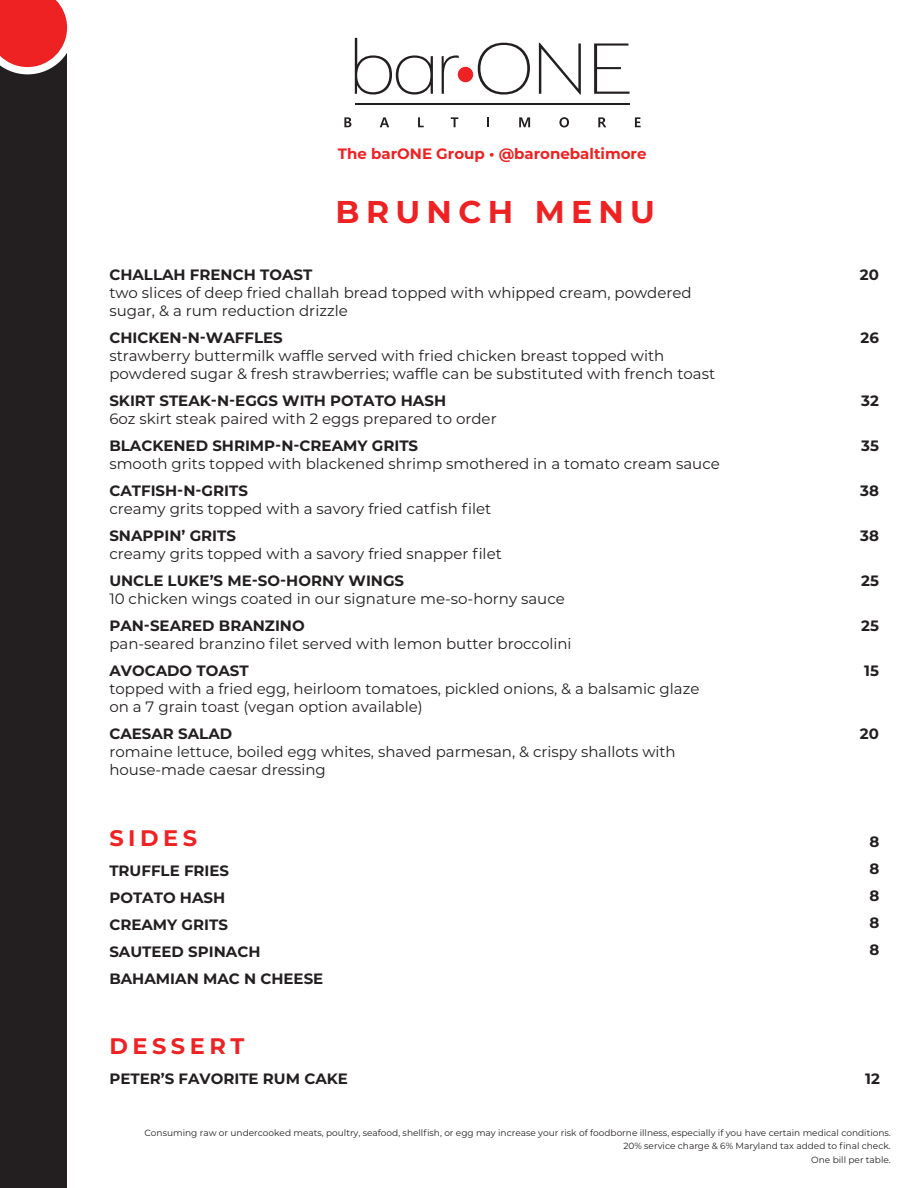
<style>
.page{position:relative;width:918px;height:1188px;background:#fff}
.page>*{position:absolute;margin:0;border:0;box-sizing:border-box;transform-origin:0 0}
.t1{font:700 31.5px "Montserrat";letter-spacing:.2em;color:#ee2123}
.t2{font:700 22.5px "Montserrat";letter-spacing:.2em;color:#ee2123}
.t3{font:15px/18px "Montserrat";color:#231f20}
.t4{font:700 15px/27px "Montserrat";color:#231f20}
.t5{font:700 15px "Montserrat";color:#ee2123}
.t6{font:9px/13.5px "Montserrat";color:#231f20;text-align:right}
</style>
<div class="page">
<svg style="left:344px;top:117px;width:7px;height:10px"></svg>
<svg style="left:380px;top:117px;width:9px;height:10px"></svg>
<svg style="left:418px;top:117px;width:6px;height:10px"></svg>
<svg style="left:451px;top:117px;width:7px;height:10px"></svg>
<svg style="left:487px;top:117px;width:2px;height:10px"></svg>
<svg style="left:519px;top:117px;width:11px;height:10px"></svg>
<svg style="left:559px;top:117px;width:10px;height:10px"></svg>
<svg style="left:598px;top:117px;width:8px;height:10px"></svg>
<svg style="left:635px;top:117px;width:6px;height:10px"></svg>
<div style="left:458px;top:67px;width:15px;height:15px;background:#ee2123;border-radius:50%"></div>
<svg style="left:355px;top:38px;width:78px;height:57px"></svg>
<svg style="left:442px;top:55px;width:17px;height:39px"></svg>
<svg style="left:478px;top:43px;width:52px;height:52px"></svg>
<svg style="left:539px;top:43px;width:42px;height:52px"></svg>
<svg style="left:594px;top:43px;width:36px;height:51px"></svg>
<hr style="left:355px;top:103px;width:275px;height:2px;background:#231f20">
<div style="left:0;top:17px;width:67px;height:1171px;background:#231f20"></div>
<svg style="left:0;top:0;width:68px;height:74px;background:#e44243"></svg>
<p class="t5" style="left:338px;top:143px;width:310px">The barONE Group • @baronebaltimore</p>
<h1 class="t1" style="left:336px;top:189px;width:321px">BRUNCH MENU</h1>
<p class="t4" style="left:109px;top:260px;width:204px">CHALLAH FRENCH TOAST</p>
<p class="t3" style="left:109px;top:283px;width:584px">two slices of deep fried challah bread topped with whipped cream, powdered sugar, &amp; a rum reduction drizzle</p>
<p class="t4" style="left:109px;top:323px;width:175px">CHICKEN-N-WAFFLES</p>
<p class="t3" style="left:109px;top:346px;width:607px">strawberry buttermilk waffle served with fried chicken breast topped with powdered sugar &amp; fresh strawberries; waffle can be substituted with french toast</p>
<p class="t4" style="left:109px;top:386px;width:338px">SKIRT STEAK-N-EGGS WITH POTATO HASH</p>
<p class="t3" style="left:109px;top:409px;width:389px">6oz skirt steak paired with 2 eggs prepared to order</p>
<p class="t4" style="left:109px;top:431px;width:310px">BLACKENED SHRIMP-N-CREAMY GRITS</p>
<p class="t3" style="left:109px;top:454px;width:612px">smooth grits topped with blackened shrimp smothered in a tomato cream sauce</p>
<p class="t4" style="left:109px;top:476px;width:140px">CATFISH-N-GRITS</p>
<p class="t3" style="left:109px;top:499px;width:383px">creamy grits topped with a savory fried catfish filet</p>
<p class="t4" style="left:109px;top:521px;width:128px">SNAPPIN’ GRITS</p>
<p class="t3" style="left:109px;top:544px;width:394px">creamy grits topped with a savory fried snapper filet</p>
<p class="t4" style="left:109px;top:566px;width:296px">UNCLE LUKE’S ME-SO-HORNY WINGS</p>
<p class="t3" style="left:109px;top:589px;width:457px">10 chicken wings coated in our signature me-so-horny sauce</p>
<p class="t4" style="left:109px;top:611px;width:197px">PAN-SEARED BRANZINO</p>
<p class="t3" style="left:109px;top:634px;width:464px">pan-seared branzino filet served with lemon butter broccolini</p>
<p class="t4" style="left:109px;top:656px;width:141px">AVOCADO TOAST</p>
<p class="t3" style="left:109px;top:679px;width:592px">topped with a fried egg, heirloom tomatoes, pickled onions, &amp; a balsamic glaze on a 7 grain toast (vegan option available)</p>
<p class="t4" style="left:109px;top:719px;width:124px">CAESAR SALAD</p>
<p class="t3" style="left:109px;top:742px;width:568px">romaine lettuce, boiled egg whites, shaved parmesan, &amp; crispy shallots with house-made caesar dressing</p>
<h2 class="t2" style="left:109px;top:821px;width:89px">SIDES</h2>
<p class="t4" style="left:109px;top:856px;width:215px">TRUFFLE FRIES<br>POTATO HASH<br>CREAMY GRITS<br>SAUTEED SPINACH<br>BAHAMIAN MAC N CHEESE</p>
<p class="t4" style="left:860px;top:260px;width:21px">20</p>
<p class="t4" style="left:861px;top:323px;width:20px">26</p>
<p class="t4" style="left:861px;top:386px;width:19px">32</p>
<p class="t4" style="left:861px;top:431px;width:19px">35</p>
<p class="t4" style="left:860px;top:476px;width:20px">38</p>
<p class="t4" style="left:860px;top:521px;width:20px">38</p>
<p class="t4" style="left:861px;top:566px;width:19px">25</p>
<p class="t4" style="left:861px;top:611px;width:19px">25</p>
<p class="t4" style="left:864px;top:656px;width:16px">15</p>
<p class="t4" style="left:860px;top:719px;width:21px">20</p>
<p class="t4" style="left:870px;top:827px;width:11px;text-align:justify">8<br>8<br>8<br>8<br>8</p>
<h2 class="t2" style="left:109px;top:1030px;width:136px">DESSERT</h2>
<p class="t4" style="left:109px;top:1064px;width:240px">PETER’S FAVORITE RUM CAKE</p>
<p class="t4" style="left:865px;top:1064px;width:16px">12</p>
<p class="t6" style="left:145px;top:1125px;width:748px">Consuming raw or undercooked meats, poultry, seafood, shellfish, or egg may increase your risk of foodborne illness, especially if you have certain medical conditions.<br>20% service charge &amp; 6% Maryland tax added to final check.<br>One bill per table.</p>
</div>
